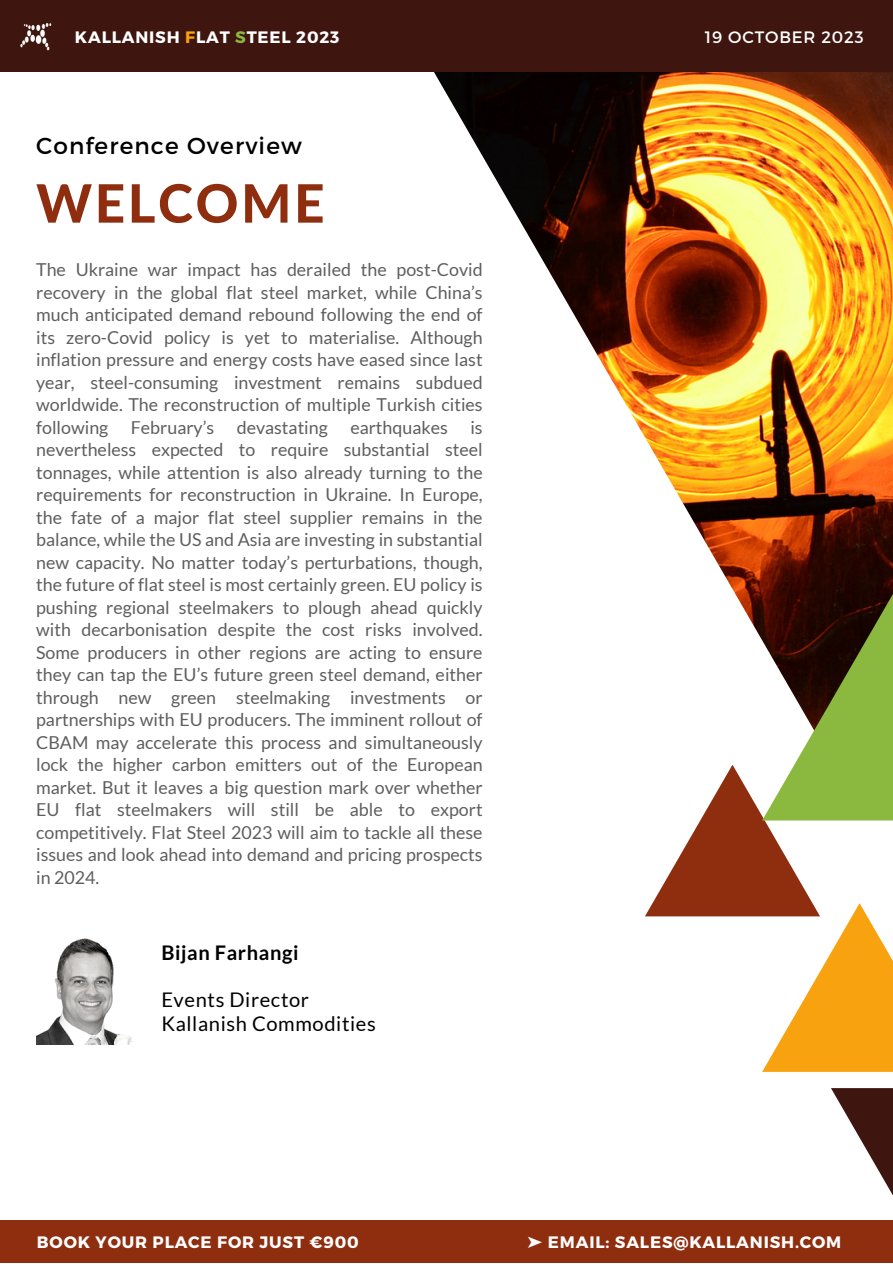
<style>
.page{position:relative;width:893px;height:1264px;background:#fff}
.page>*{position:absolute;margin:0;border:0;box-sizing:border-box;transform-origin:0 0}
.t1{font:800 52.95px "Lato";letter-spacing:.05em;color:#8e2e0f}
.t2{font:23.1px "Montserrat";letter-spacing:.05em;color:#000}
.t3{font:20.1px "Lato";letter-spacing:.03em;color:#000}
.t4{font:700 20.1px "Lato";letter-spacing:.03em;color:#000}
.t5{font:17.85px/22.5px "Lato";color:#5e5e5e;text-align:justify}
.t6{font:700 16.5px "Montserrat";letter-spacing:.05em;color:#fff}
.t7{font:16.5px "Montserrat";letter-spacing:.05em;color:#fff}
.s1{color:#f9a20f}
.s2{color:#8bb83e}
.s3{font-family:"Free Serif";font-weight:400}
</style>
<div class="page">
<img style="left:434px;top:72px;width:458px;height:568px">
<div style="left:0;top:0;width:892px;height:72px;background:#3f150f"></div>
<img style="left:36px;top:938px;width:96px;height:106px">
<svg style="left:762px;top:579px;width:130px;height:185px"></svg>
<svg style="left:645px;top:764px;width:247px;height:307px"></svg>
<svg style="left:831px;top:1088px;width:61px;height:106px"></svg>
<div style="left:0;top:1219px;width:892px;height:43px;background:#8e2e0f"></div>
<img style="left:20px;top:23px;width:32px;height:27px">
<p class="t6" style="left:75px;top:27px;width:266px">KALLANISH <span class="s1">F</span>LAT <span class="s2">S</span>TEEL 2023</p>
<p class="t7" style="left:705px;top:27px;width:160px">19 OCTOBER 2023</p>
<p class="t2" style="left:36px;top:131px;width:267px">Conference Overview</p>
<p class="t1" style="left:36px;top:170px;width:290px">WELCOME</p>
<p class="t5" style="left:36px;top:258px;width:448px">The Ukraine war impact has derailed the post-Covid recovery in the global flat steel market, while China’s much anticipated demand rebound following the end of its zero-Covid policy is yet to materialise. Although inflation pressure and energy costs have eased since last year, steel-consuming investment remains subdued worldwide. The reconstruction of multiple Turkish cities following</p>
<p class="t5" style="left:131px;top:415px;width:85px">February’s</p>
<p class="t5" style="left:237px;top:415px;width:93px">devastating</p>
<p class="t5" style="left:350px;top:415px;width:99px">earthquakes</p>
<p class="t5" style="left:36px;top:415px;width:448px;text-indent:434px">is nevertheless expected to require substantial steel tonnages, while attention is also already turning to the requirements for reconstruction in Ukraine. In Europe, the fate of a major flat steel supplier remains in the balance, while the US and Asia are investing in substantial new capacity. No matter today’s perturbations, though, the future of flat steel is most certainly green. EU policy is pushing regional steelmakers to plough ahead quickly with decarbonisation despite the cost risks involved.<br>Some producers in other regions are acting to ensure they can tap the EU’s future green steel demand, either through new green steelmaking investments or partnerships with EU producers. The imminent rollout of CBAM may accelerate this process and simultaneously lock the higher carbon emitters out of the European market. But it leaves a big question mark over whether EU flat steelmakers will still be able to export competitively. Flat Steel 2023 will aim to tackle all these issues and look ahead into demand and pricing prospects in 2024.</p>
<p class="t4" style="left:161px;top:940px;width:139px">Bijan Farhangi</p>
<p class="t3" style="left:161px;top:987px;width:149px">Events Director</p>
<p class="t3" style="left:161px;top:1010px;width:216px">Kallanish Commodities</p>
<p class="t6" style="left:37px;top:1230px;width:323px">BOOK YOUR PLACE FOR JUST €900</p>
<p class="t6" style="left:527px;top:1230px;width:315px"><span class="s3">➤</span> EMAIL: SALES@KALLANISH.COM</p>
</div>
